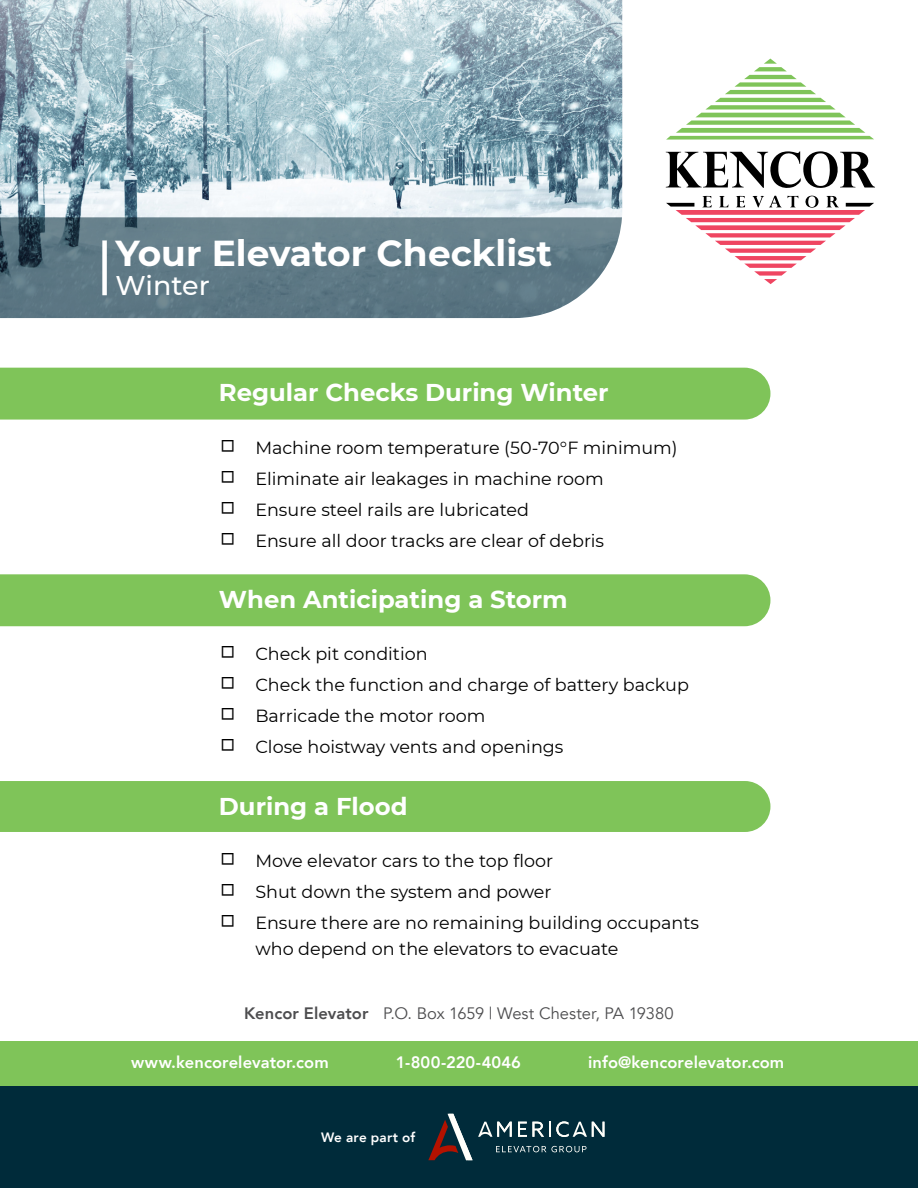
<style>
.page{position:relative;width:918px;height:1188px;background:#fff}
.page>*{position:absolute;margin:0;border:0;box-sizing:border-box;transform-origin:0 0}
.t1{font:700 36px "Montserrat";color:#fff}
.t2{font:500 27px "Montserrat";color:#fff}
.t3{font:700 24.3px "Montserrat";color:#fff}
.t4{font:17.55px/25.7px "Montserrat";color:#000}
.t5{font:800 16.5px "Avenir";letter-spacing:.005em;color:#fff}
.t6{font:16.5px "Avenir";color:#4d4d4f}
.t7{font:800 13.5px "Avenir";letter-spacing:.015em;color:#fff}
.s1{font-size:30px}
.s2{font-weight:800}
</style>
<div class="page">
<svg style="left:666px;top:59px;width:208px;height:81px"></svg>
<svg style="left:666px;top:151px;width:209px;height:37px"></svg>
<svg style="left:666px;top:195px;width:208px;height:89px"></svg>
<img style="left:0;top:0;width:622px;height:217px">
<svg style="left:0;top:217px;width:622px;height:101px;background:#647e89"></svg>
<div style="left:0;top:1041px;width:918px;height:44px;background:#7fc459"></div>
<div style="left:0;top:368px;width:770px;height:52px;background:#7fc459"></div>
<div style="left:0;top:574px;width:770px;height:52px;background:#7fc459"></div>
<div style="left:0;top:781px;width:770px;height:51px;background:#7fc459"></div>
<div style="left:102px;top:240px;width:5px;height:55px;background:#fff"></div>
<div style="left:0;top:1086px;width:918px;height:102px;background:#002b3a"></div>
<svg style="left:428px;top:1114px;width:176px;height:46px"></svg>
<h1 class="t1" style="left:116px;top:227px;width:438px">Your Elevator Checklist</h1>
<h2 class="t2" style="left:116px;top:267px;width:96px">Winter</h2>
<h3 class="t3" style="left:219px;top:375px;width:391px">Regular Checks During Winter</h3>
<p class="t4" style="left:219px;top:434px;width:460px"><span class="s1">□</span> Machine room temperature (50-70°F minimum)</p>
<p class="t4" style="left:219px;top:465px;width:387px"><span class="s1">□</span> Eliminate air leakages in machine room</p>
<p class="t4" style="left:219px;top:496px;width:312px"><span class="s1">□</span> Ensure steel rails are lubricated</p>
<p class="t4" style="left:219px;top:527px;width:387px"><span class="s1">□</span> Ensure all door tracks are clear of debris</p>
<h3 class="t3" style="left:219px;top:582px;width:350px">When Anticipating a Storm</h3>
<p class="t4" style="left:219px;top:641px;width:210px"><span class="s1">□</span> Check pit condition</p>
<p class="t4" style="left:219px;top:672px;width:471px"><span class="s1">□</span> Check the function and charge of battery backup</p>
<p class="t4" style="left:219px;top:703px;width:268px"><span class="s1">□</span> Barricade the motor room</p>
<p class="t4" style="left:219px;top:734px;width:346px"><span class="s1">□</span> Close hoistway vents and openings</p>
<h3 class="t3" style="left:219px;top:789px;width:190px">During a Flood</h3>
<p class="t4" style="left:219px;top:847px;width:336px"><span class="s1">□</span> Move elevator cars to the top floor</p>
<p class="t4" style="left:219px;top:878px;width:334px"><span class="s1">□</span> Shut down the system and power</p>
<p class="t4" style="left:255px;top:909px;width:445px;text-indent:-36px"><span class="s1">□</span> Ensure there are no remaining building occupants who depend on the elevators to evacuate</p>
<p class="t6" style="left:244px;top:1003px;width:431px"><span class="s2">Kencor Elevator</span> P.O. Box 1659 | West Chester, PA 19380</p>
<p class="t5" style="left:131px;top:1050px;width:199px">www.kencorelevator.com</p>
<p class="t5" style="left:396px;top:1050px;width:127px">1-800-220-4046</p>
<p class="t5" style="left:588px;top:1050px;width:198px">info@kencorelevator.com</p>
<p class="t7" style="left:321px;top:1127px;width:95px">We are part of</p>
</div>
